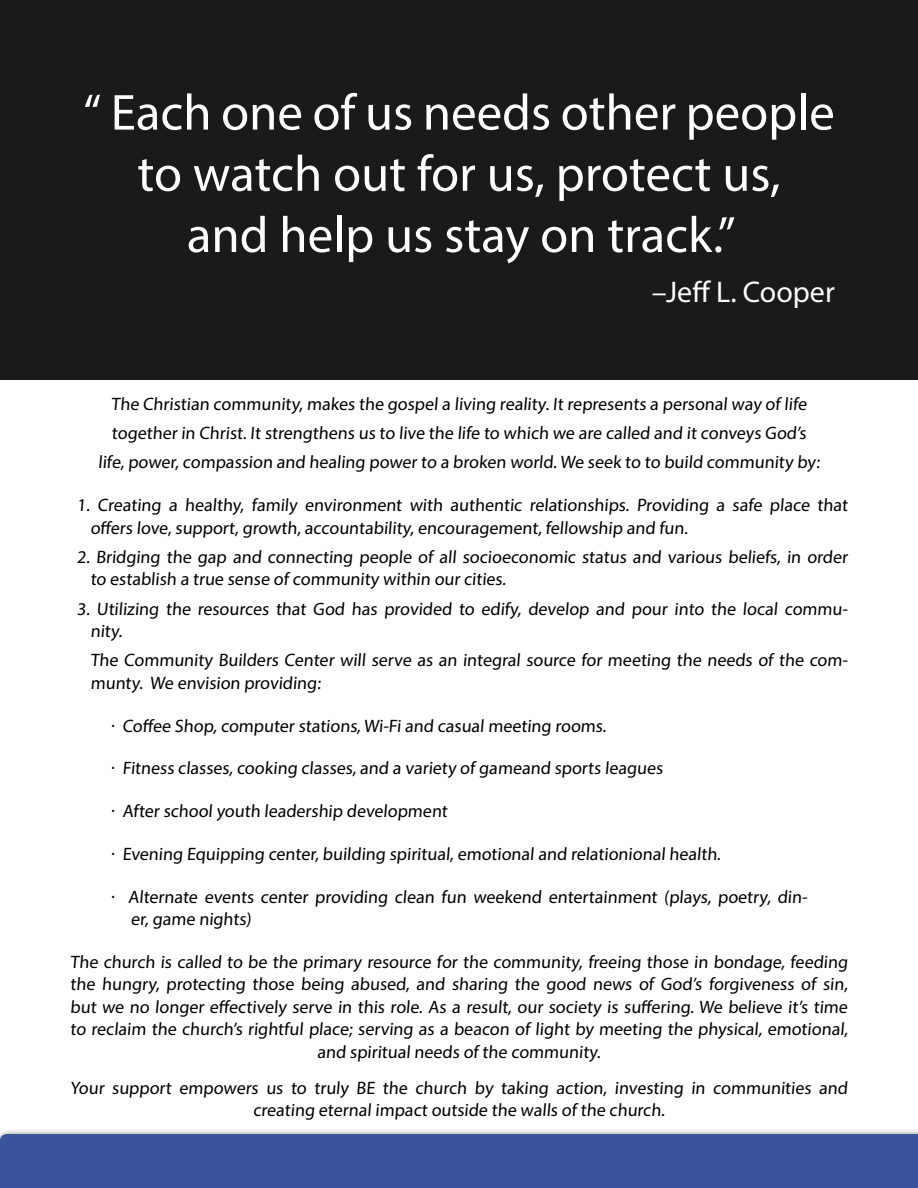
<style>
.page{position:relative;width:918px;height:1188px;background:#fff}
.page>*{position:absolute;margin:0;border:0;box-sizing:border-box;transform-origin:0 0}
.t1{font:51px/61.2px "Myriad Pro";color:#fff;text-align:center}
.t2{font:30px "Myriad Pro";color:#fff}
.t3{font:18px/22.5px "Myriad Pro";letter-spacing:-.015em;color:#000}
</style>
<div class="page">
<div style="left:0;top:0;width:918px;height:380px;background:#1a1a1a"></div>
<div style="left:0;top:1127px;width:918px;height:61px;background:#000;opacity:.75"></div>
<div style="left:0;top:1134px;width:918px;height:54px;background:#3b539a"></div>
<h1 class="t1" style="left:83px;top:81px;width:753px">“ Each one of us needs other people to watch out for us, protect us,<br>and help us stay on track.”</h1>
<h2 class="t2" style="left:652px;top:273px;width:185px">–Jeff L. Cooper</h2>
<p class="t3" style="left:98px;top:389px;width:725px;line-height:29.2px;text-align:center">The Christian community, makes the gospel a living reality. It represents a personal way of life together in Christ. It strengthens us to live the life to which we are called and it conveys God’s life, power, compassion and healing power to a broken world. We seek to to build community by:</p>
<p class="t3" style="left:90px;top:493px;width:761px;text-indent:-13px">1. Creating a healthy, family environment with authentic relationships. Providing a safe place that offers love, support, growth, accountability, encouragement, fellowship and fun.</p>
<p class="t3" style="left:90px;top:545px;width:761px;text-indent:-13px">2. Bridging the gap and connecting people of all socioeconomic status and various beliefs, in order to establish a true sense of community within our cities.</p>
<p class="t3" style="left:90px;top:597px;width:761px;text-indent:-14px">3. Utilizing the resources that God has provided to edify, develop and pour into the local commu&shy;nity.</p>
<p class="t3" style="left:90px;top:649px;width:761px">The Community Builders Center will serve as an integral source for meeting the needs of the com&shy;munty. We envision providing:</p>
<p class="t3" style="left:111px;top:714px;width:499px">· Coffee Shop, computer stations, Wi-Fi and casual meeting rooms.</p>
<p class="t3" style="left:111px;top:757px;width:555px">· Fitness classes, cooking classes, and a variety of gameand sports leagues</p>
<p class="t3" style="left:111px;top:799px;width:340px">· After school youth leadership development</p>
<p class="t3" style="left:111px;top:842px;width:613px">· Evening Equipping center, building spiritual, emotional and relationional health.</p>
<p class="t3" style="left:131px;top:885px;width:680px;text-indent:-20px">· Alternate events center providing clean fun weekend entertainment (plays, poetry, din&shy;er, game nights)</p>
<p class="t3" style="left:70px;top:950px;width:781px;text-align:center">The church is called to be the primary resource for the community, freeing those in bondage, feeding the hungry, protecting those being abused, and sharing the good news of God’s forgiveness of sin, but we no longer effectively serve in this role. As a result, our society is suffering. We believe it’s time to reclaim the church’s rightful place; serving as a beacon of light by meeting the physical, emotional, and spiritual needs of the community.</p>
<p class="t3" style="left:70px;top:1076px;width:781px;text-align:center">Your support empowers us to truly BE the church by taking action, investing in communities and creating eternal impact outside the walls of the church.</p>
</div>
